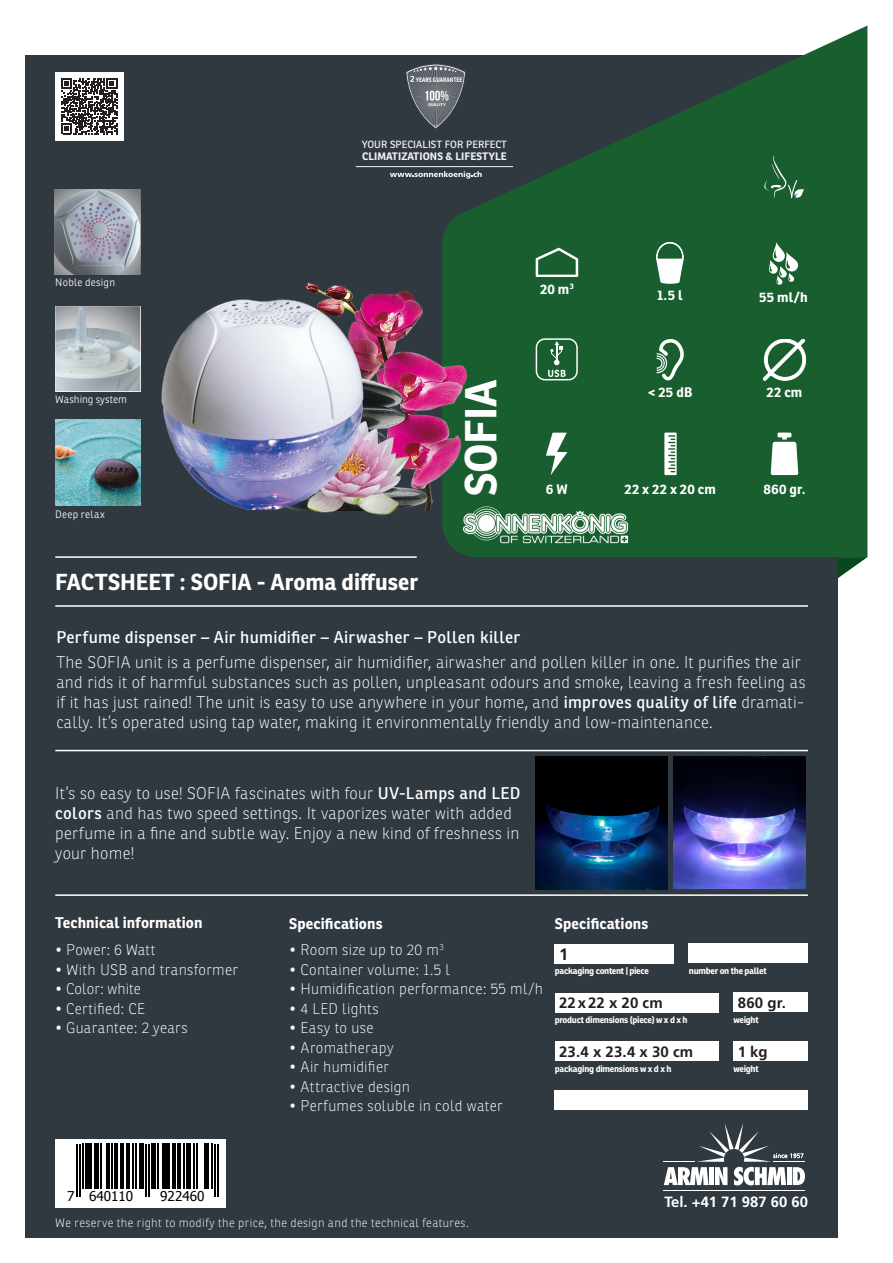
<style>
.page{position:relative;width:893px;height:1263px;background:#fff}
.page>*{position:absolute;margin:0;border:0;box-sizing:border-box;transform-origin:0 0}
.t1{font:700 43.5px "Ronnia";letter-spacing:-.005em;color:#fff}
.t2{font:700 22.5px "Ronnia";color:#fff}
.t3{font:100 16.5px/19.8px "Ronnia";letter-spacing:.015em;color:#fff}
.t4{font:16.5px "Ronnia";letter-spacing:.015em;color:#fff}
.t5{font:700 16.5px "Frutiger LT Std";color:#231f20}
.t6{font:100 15px "Ronnia";letter-spacing:.02em;color:#fff}
.t7{font:700 15px "Ronnia";letter-spacing:.005em;color:#fff}
.t8{font:700 15px "Frutiger LT Std";letter-spacing:.01em;color:#231f20}
.t9{font:700 14.85px "Frutiger LT Std";color:#fff}
.t10{font:700 13.5px "Ronnia";letter-spacing:.015em;color:#fff}
.t11{font:13.5px "Tahoma";color:#000}
.t12{font:100 12px "Ronnia";letter-spacing:.03em;color:#fff}
.t13{font:700 10.5px "Ronnia";letter-spacing:.005em;color:#f2f3f4}
.t14{font:300 10.5px "Ronnia";letter-spacing:.02em;color:#fff}
.t15{font:300 10.5px "Ronnia";color:#fff}
.t16{font:10.2px "Ronnia";letter-spacing:.005em;color:#f2f3f4}
.t17{font:700 9px "Ronnia";letter-spacing:-.03em;color:#fff}
.t18{font:700 6.3px "Ronnia";letter-spacing:.01em;color:#fff;scale:.83 1}
.t19{font:700 3.9px "Ronnia";letter-spacing:.05em;color:#fff;scale:1.07 1}
.s1{font-weight:400}
</style>
<div class="page">
<div style="left:26px;top:55px;width:812px;height:1182px;background:#313940"></div>
<svg style="left:442px;top:26px;width:425px;height:531px;fill:#185e2f"></svg>
<img style="left:305px;top:281px;width:161px;height:230px">
<svg style="left:838px;top:557px;width:29px;height:21px"></svg>
<hr style="left:663px;top:1190px;width:142px;height:1px;background:#fff">
<hr style="left:663px;top:1161px;width:31px;height:1px;background:#fff">
<svg style="left:664px;top:1123px;width:141px;height:62px"></svg>
<img style="left:463px;top:506px;width:174px;height:41px">
<hr style="left:55px;top:556px;width:362px;height:2px;background:#fff">
<hr style="left:55px;top:605px;width:753px;height:2px;background:#fff">
<hr style="left:55px;top:750px;width:753px;height:1px;background:#fff">
<hr style="left:55px;top:894px;width:753px;height:2px;background:#fff">
<svg style="left:771px;top:432px;width:27px;height:43px"></svg>
<svg style="left:546px;top:433px;width:21px;height:42px"></svg>
<svg style="left:664px;top:433px;width:13px;height:42px"></svg>
<svg style="left:763px;top:339px;width:43px;height:41px;background:#6d997b"></svg>
<img style="left:55px;top:189px;width:85px;height:85px">
<img style="left:55px;top:306px;width:85px;height:85px">
<div style="left:55px;top:1140px;width:170px;height:68px;background:#fff"></div>
<svg style="left:76px;top:1144px;width:143px;height:53px"></svg>
<hr style="left:77px;top:1144px;width:1px;height:52px;background:#000">
<hr style="left:80px;top:1144px;width:1px;height:52px;background:#000">
<hr style="left:83px;top:1144px;width:1px;height:45px;background:#000">
<div style="left:86px;top:1144px;width:6px;height:45px;background:#000"></div>
<hr style="left:95px;top:1144px;width:4px;height:45px;background:#000">
<hr style="left:101px;top:1144px;width:1px;height:45px;background:#000">
<hr style="left:107px;top:1144px;width:3px;height:45px;background:#000">
<hr style="left:111px;top:1144px;width:2px;height:45px;background:#000">
<hr style="left:114px;top:1144px;width:3px;height:45px;background:#000">
<hr style="left:120px;top:1144px;width:3px;height:45px;background:#000">
<hr style="left:126px;top:1144px;width:3px;height:45px;background:#000">
<hr style="left:132px;top:1144px;width:2px;height:45px;background:#000">
<hr style="left:135px;top:1144px;width:2px;height:45px;background:#000">
<hr style="left:140px;top:1144px;width:4px;height:45px;background:#000">
<hr style="left:146px;top:1144px;width:1px;height:52px;background:#000">
<hr style="left:149px;top:1144px;width:1px;height:52px;background:#000">
<hr style="left:152px;top:1144px;width:4px;height:45px;background:#000">
<hr style="left:158px;top:1144px;width:1px;height:45px;background:#000">
<hr style="left:162px;top:1144px;width:3px;height:45px;background:#000">
<hr style="left:167px;top:1144px;width:3px;height:45px;background:#000">
<hr style="left:173px;top:1144px;width:3px;height:45px;background:#000">
<hr style="left:177px;top:1144px;width:3px;height:45px;background:#000">
<hr style="left:183px;top:1144px;width:2px;height:45px;background:#000">
<div style="left:186px;top:1144px;width:5px;height:45px;background:#000"></div>
<hr style="left:194px;top:1144px;width:1px;height:45px;background:#000">
<hr style="left:197px;top:1144px;width:1px;height:45px;background:#000">
<div style="left:204px;top:1144px;width:5px;height:45px;background:#000"></div>
<hr style="left:212px;top:1144px;width:1px;height:45px;background:#000">
<hr style="left:215px;top:1144px;width:1px;height:52px;background:#000">
<hr style="left:218px;top:1144px;width:1px;height:52px;background:#000">
<img style="left:295px;top:414px;width:118px;height:101px">
<img style="left:55px;top:420px;width:85px;height:86px">
<svg style="left:656px;top:339px;width:28px;height:41px"></svg>
<svg style="left:536px;top:338px;width:42px;height:42px;background:#477f5a"></svg>
<svg style="left:764px;top:156px;width:41px;height:42px;background:#306f45"></svg>
<svg style="left:769px;top:242px;width:29px;height:43px"></svg>
<svg style="left:536px;top:248px;width:42px;height:28px"></svg>
<svg style="left:656px;top:242px;width:28px;height:42px"></svg>
<div style="left:55px;top:72px;width:68px;height:68px;background:#fff"></div>
<svg style="left:61px;top:78px;width:56px;height:56px"></svg>
<img style="left:162px;top:299px;width:203px;height:211px">
<img style="left:535px;top:756px;width:133px;height:133px">
<img style="left:673px;top:756px;width:133px;height:133px">
<svg style="left:390px;top:171px;width:92px;height:8px"></svg>
<hr style="left:356px;top:166px;width:157px;height:1px;background:#f2f3f4">
<svg style="left:406px;top:64px;width:60px;height:65px"></svg>
<div style="left:555px;top:1091px;width:253px;height:19px;background:#fff"></div>
<div style="left:555px;top:944px;width:119px;height:19px;background:#fff"></div>
<div style="left:689px;top:943px;width:119px;height:20px;background:#fff"></div>
<div style="left:555px;top:993px;width:164px;height:19px;background:#fff"></div>
<div style="left:555px;top:1042px;width:164px;height:19px;background:#fff"></div>
<div style="left:733px;top:993px;width:75px;height:19px;background:#fff"></div>
<div style="left:733px;top:1042px;width:75px;height:19px;background:#fff"></div>
<p class="t18" style="left:416px;top:75px;width:58px">YEARS GUARANTEE</p>
<p class="t19" style="left:428px;top:102px;width:18px">QUALITY</p>
<p class="t16" style="left:362px;top:138px;width:147px">YOUR SPECIALIST FOR PERFECT</p>
<p class="t13" style="left:362px;top:150px;width:146px">CLIMATIZATIONS &amp; LIFESTYLE</p>
<p class="t14" style="left:55px;top:276px;width:61px">Noble design</p>
<p class="t15" style="left:55px;top:393px;width:73px">Washing system</p>
<p class="t14" style="left:55px;top:507px;width:51px">Deep relax</p>
<p class="t2" style="left:55px;top:568px;width:364px">FACTSHEET : SOFIA - Aroma diffuser</p>
<p class="t1" style="left:453px;top:496px;width:118px;rotate:-90deg">SOFIA</p>
<p class="t10" style="left:540px;top:280px;width:35px">20 m<sup>3</sup></p>
<p class="t10" style="left:657px;top:287px;width:27px">1.5 l</p>
<p class="t10" style="left:648px;top:383px;width:46px">&lt; 25 dB</p>
<p class="t10" style="left:759px;top:289px;width:50px">55 ml/h</p>
<p class="t10" style="left:767px;top:383px;width:37px">22 cm</p>
<p class="t10" style="left:546px;top:480px;width:24px">6 W</p>
<p class="t10" style="left:624px;top:480px;width:93px">22 x 22 x 20 cm</p>
<p class="t10" style="left:763px;top:480px;width:44px">860 gr.</p>
<p class="t4" style="left:56px;top:626px;width:465px">Perfume dispenser – Air humidifier – Airwasher – Pollen killer</p>
<p class="t3" style="left:56px;top:653px;width:751px">The SOFIA unit is a perfume dispenser, air humidifier, airwasher and pollen killer in one. It purifies the air and rids it of harmful substances such as pollen, unpleasant odours and smoke, leaving a fresh feeling as if it has just rained! The unit is easy to use anywhere in your home, and <span class="s1">improves quality of life</span> dramati&shy;cally. It’s operated using tap water, making it environmentally friendly and low-maintenance.</p>
<p class="t3" style="left:55px;top:784px;width:467px">It’s so easy to use! SOFIA fascinates with four <span class="s1">UV-Lamps and LED colors</span> and has two speed settings. It vaporizes water with added perfume in a fine and subtle way. Enjoy a new kind of freshness in your home!</p>
<p class="t7" style="left:55px;top:913px;width:149px">Technical information</p>
<p class="t7" style="left:289px;top:914px;width:95px">Specifications</p>
<p class="t7" style="left:555px;top:914px;width:95px">Specifications</p>
<p class="t6" style="left:55px;top:941px;width:102px">• Power: 6 Watt</p>
<p class="t6" style="left:55px;top:961px;width:184px">• With USB and transformer</p>
<p class="t6" style="left:55px;top:980px;width:87px">• Color: white</p>
<p class="t6" style="left:55px;top:1000px;width:91px">• Certified: CE</p>
<p class="t6" style="left:55px;top:1019px;width:134px">• Guarantee: 2 years</p>
<p class="t6" style="left:289px;top:941px;width:156px">• Room size up to 20 m<sup>3</sup></p>
<p class="t6" style="left:289px;top:961px;width:162px">• Container volume: 1.5 l</p>
<p class="t6" style="left:289px;top:980px;width:255px">• Humidification performance: 55 ml/h</p>
<p class="t6" style="left:289px;top:1000px;width:91px">• 4 LED lights</p>
<p class="t6" style="left:289px;top:1019px;width:86px">• Easy to use</p>
<p class="t6" style="left:289px;top:1039px;width:106px">• Aromatherapy</p>
<p class="t6" style="left:289px;top:1058px;width:101px">• Air humidifier</p>
<p class="t6" style="left:289px;top:1078px;width:122px">• Attractive design</p>
<p class="t6" style="left:289px;top:1097px;width:215px">• Perfumes soluble in cold water</p>
<p class="t5" style="left:559px;top:944px;width:11px">1</p>
<p class="t8" style="left:559px;top:994px;width:105px">22x22 x 20 cm</p>
<p class="t8" style="left:559px;top:1043px;width:136px">23.4 x 23.4 x 30 cm</p>
<p class="t17" style="left:689px;top:965px;width:79px">number on the pallet</p>
<p class="t17" style="left:555px;top:965px;width:95px">packaging content | piece</p>
<p class="t8" style="left:738px;top:994px;width:50px">860 gr.</p>
<p class="t8" style="left:738px;top:1043px;width:31px">1 kg</p>
<p class="t17" style="left:555px;top:1014px;width:134px">product dimensions (piece) w x d x h</p>
<p class="t17" style="left:733px;top:1014px;width:27px">weight</p>
<p class="t17" style="left:555px;top:1063px;width:118px">packaging dimensions w x d x h</p>
<p class="t17" style="left:733px;top:1063px;width:27px">weight</p>
<p class="t11" style="left:67px;top:1186px;width:67px">7 640110</p>
<p class="t11" style="left:160px;top:1186px;width:46px">922460</p>
<p class="t9" style="left:665px;top:1193px;width:145px">Tel. +41 71 987 60 60</p>
<p class="t12" style="left:55px;top:1216px;width:415px">We reserve the right to modify the price, the design and the technical features.</p>
</div>
